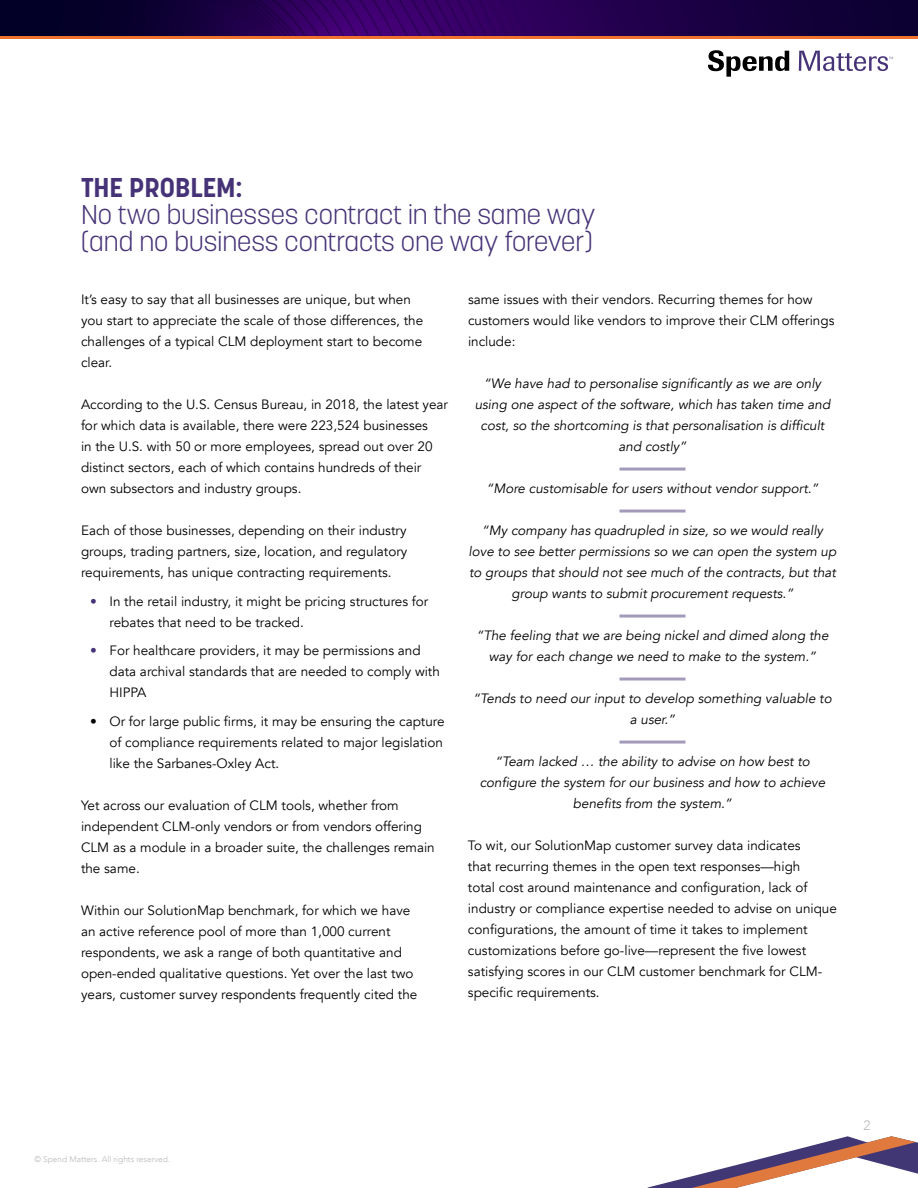
<style>
.page{position:relative;width:918px;height:1188px;background:#fff}
.page>*{position:absolute;margin:0;border:0;box-sizing:border-box;transform-origin:0 0}
.t1{font:300 27px/27px "Korolev";color:#463377}
.t2{font:700 27px "Korolev";color:#463377}
.t3{font:13.5px/21px "Avenir";color:#000}
.t4{font:italic 13.5px/21px "Avenir";color:#000;text-align:center}
.t5{font:300 13.5px "Avenir";color:#b9b8b7}
.t6{font:300 8.25px "Avenir";color:#b9b8b7}
.s1{font-weight:900;color:#463377}
</style>
<div class="page">
<svg style="left:648px;top:1136px;width:270px;height:52px"></svg>
<img style="left:0;top:0;width:918px;height:36px">
<hr style="left:0;top:36px;width:918px;height:3px;background:#f0732d">
<svg style="left:708px;top:50px;width:81px;height:27px"></svg>
<svg style="left:799px;top:51px;width:94px;height:20px"></svg>
<hr style="left:620px;top:468px;width:66px;height:3px;background:#a399bb">
<hr style="left:620px;top:510px;width:66px;height:3px;background:#a399bb">
<hr style="left:620px;top:615px;width:66px;height:3px;background:#a399bb">
<hr style="left:620px;top:678px;width:66px;height:3px;background:#a399bb">
<hr style="left:620px;top:741px;width:66px;height:3px;background:#a399bb">
<h1 class="t2" style="left:81px;top:171px;width:163px">THE PROBLEM:</h1>
<h1 class="t1" style="left:81px;top:201px;width:516px">No two businesses contract in the same way (and no business contracts one way forever)</h1>
<p class="t3" style="left:81px;top:289px;width:344px">It’s easy to say that all businesses are unique, but when you start to appreciate the scale of those differences, the challenges of a typical CLM deployment start to become clear.</p>
<p class="t3" style="left:81px;top:394px;width:369px">According to the U.S. Census Bureau, in 2018, the latest year for which data is available, there were 223,524 businesses<br>in the U.S. with 50 or more employees, spread out over 20 distinct sectors, each of which contains hundreds of their own subsectors and industry groups.</p>
<p class="t3" style="left:81px;top:520px;width:328px;text-align:justify">Each of those businesses, depending on their industry groups, trading partners, size, location, and regulatory requirements, has unique contracting requirements.</p>
<p class="t3" style="left:109px;top:591px;width:320px;text-indent:-19px"><span class="s1">•</span> In the retail industry, it might be pricing structures for rebates that need to be tracked.</p>
<p class="t3" style="left:109px;top:640px;width:332px;text-indent:-19px"><span class="s1">•</span> For healthcare providers, it may be permissions and data archival standards that are needed to comply with<br>HIPPA</p>
<p class="t3" style="left:109px;top:711px;width:337px;text-indent:-19px">• Or for large public firms, it may be ensuring the capture of compliance requirements related to major legislation like the Sarbanes-Oxley Act.</p>
<p class="t3" style="left:81px;top:795px;width:355px">Yet across our evaluation of CLM tools, whether from independent CLM-only vendors or from vendors offering CLM as a module in a broader suite, the challenges remain the same.</p>
<p class="t3" style="left:81px;top:900px;width:338px">Within our SolutionMap benchmark, for which we have an active reference pool of more than 1,000 current respondents, we ask a range of both quantitative and open-ended qualitative questions. Yet over the last two years, customer survey respondents frequently cited the</p>
<p class="t3" style="left:468px;top:289px;width:368px">same issues with their vendors. Recurring themes for how customers would like vendors to improve their CLM offerings include:</p>
<p class="t4" style="left:475px;top:373px;width:357px">“We have had to personalise significantly as we are only using one aspect of the software, which has taken time and cost, so the shortcoming is that personalisation is difficult and costly”</p>
<p class="t4" style="left:486px;top:478px;width:334px">“More customisable for users without vendor support.”</p>
<p class="t4" style="left:469px;top:520px;width:369px">“My company has quadrupled in size, so we would really love to see better permissions so we can open the system up to groups that should not see much of the contracts, but that group wants to submit procurement requests.”</p>
<p class="t4" style="left:476px;top:625px;width:354px">“The feeling that we are being nickel and dimed along the way for each change we need to make to the system.”</p>
<p class="t4" style="left:473px;top:688px;width:360px">“Tends to need our input to develop something valuable to a user.”</p>
<p class="t4" style="left:480px;top:751px;width:347px">“Team lacked … the ability to advise on how best to configure the system for our business and how to achieve benefits from the system.”</p>
<p class="t3" style="left:468px;top:835px;width:371px">To wit, our SolutionMap customer survey data indicates<br>that recurring themes in the open text responses—high<br>total cost around maintenance and configuration, lack of industry or compliance expertise needed to advise on unique configurations, the amount of time it takes to implement customizations before go-live—represent the five lowest satisfying scores in our CLM customer benchmark for CLM&shy;specific requirements.</p>
<p class="t6" style="left:35px;top:1155px;width:137px">© Spend Matters. All rights reserved.</p>
<p class="t5" style="left:863px;top:1117px;width:9px">2</p>
</div>
